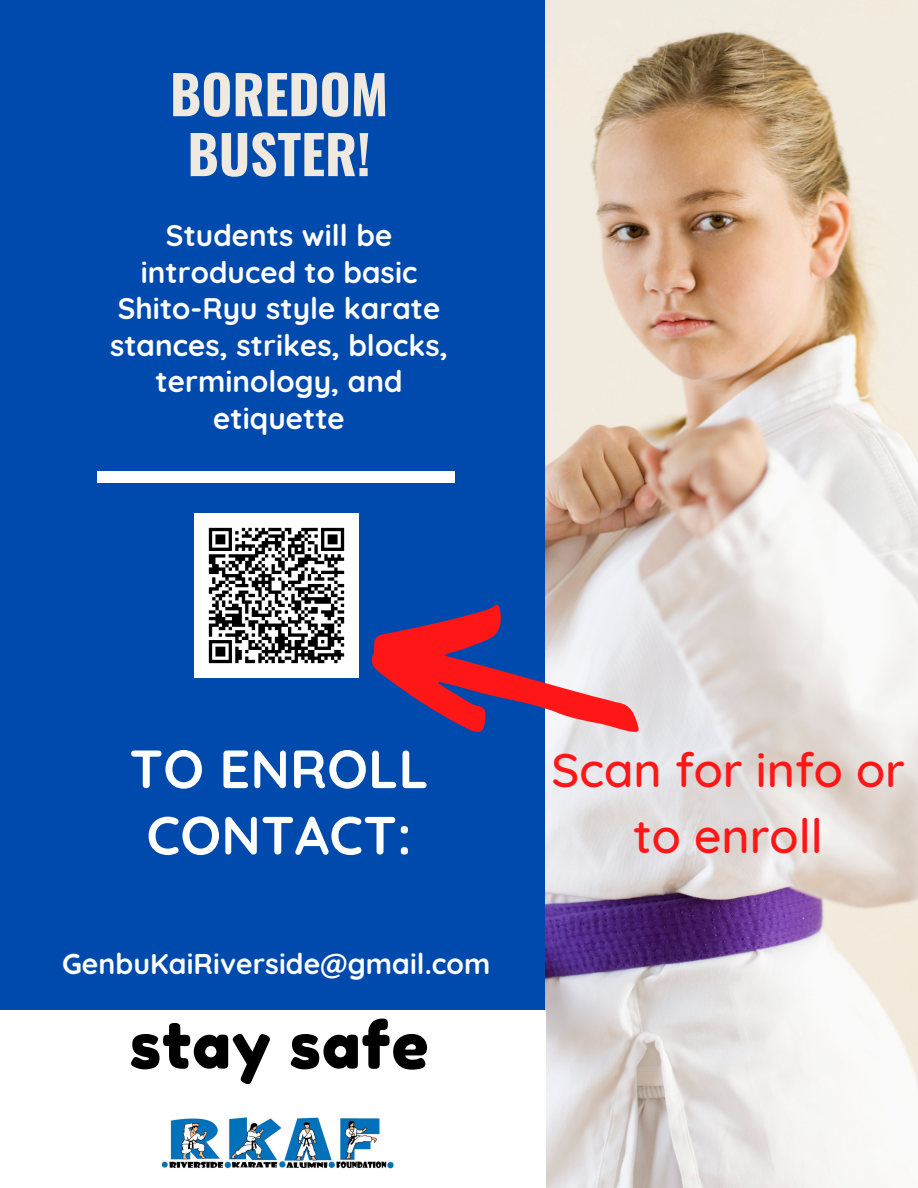
<style>
.page{position:relative;width:918px;height:1188px;background:#004aad}
.page>*{position:absolute;margin:0;border:0;box-sizing:border-box;transform-origin:0 0}
.t1{font:64.8px "Fredoka One";letter-spacing:.015em;color:#000}
.t2{font:700 53.7px/66.3px "Quicksand";letter-spacing:.005em;color:#fff;text-align:center}
.t3{font:700 53.25px/60px "Oswald";color:#efe9df;text-align:center}
.t4{font:500 48px/66.3px "Quicksand";color:#ff1616;text-align:center}
.t5{font:700 29.7px/36.6px "Quicksand";letter-spacing:.005em;color:#fff;text-align:center}
.t6{font:700 28.5px "Quicksand";letter-spacing:.005em;color:#fff}
</style>
<div class="page">
<img style="left:545px;top:0;width:373px;height:1188px">
<div style="left:97px;top:472px;width:358px;height:11px;background:#fff"></div>
<div style="left:0;top:1010px;width:546px;height:178px;background:#fff"></div>
<img style="left:161px;top:1117px;width:232px;height:52px">
<img style="left:194px;top:513px;width:165px;height:164px">
<svg style="left:356px;top:569px;width:308px;height:215px"></svg>
<p class="t3" style="left:170px;top:62px;width:220px">BOREDOM<br>BUSTER!</p>
<p class="t5" style="left:110px;top:216px;width:340px">Students will be introduced to basic<br>Shito-Ryu style karate stances, strikes, blocks, terminology, and etiquette</p>
<p class="t2" style="left:129px;top:735px;width:301px">TO ENROLL<br>CONTACT:</p>
<p class="t4" style="left:551px;top:736px;width:355px">Scan for info or to enroll</p>
<p class="t6" style="left:62px;top:946px;width:430px">GenbuKaiRiverside@gmail.com</p>
<p class="t1" style="left:129px;top:1006px;width:301px">stay safe</p>
</div>
